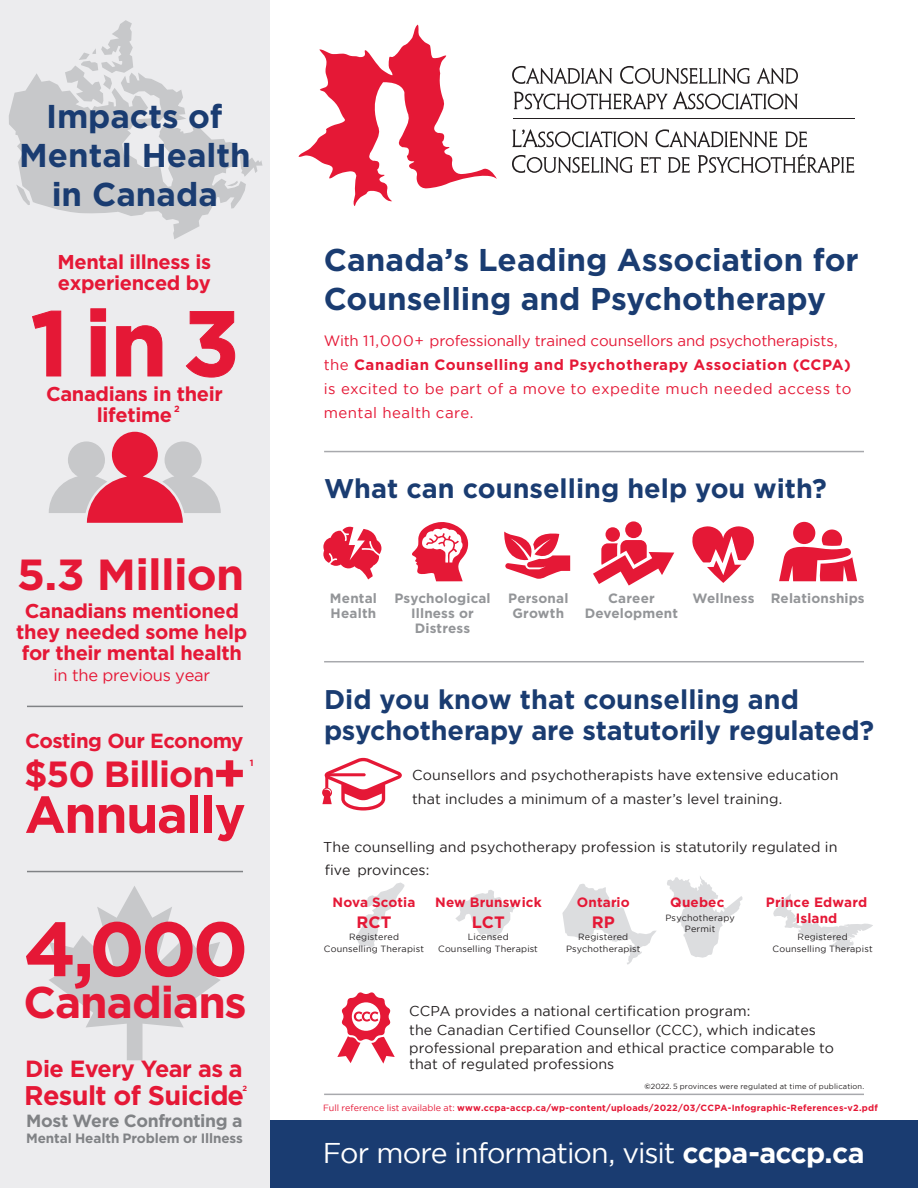
<style>
.page{position:relative;width:918px;height:1188px;background:#fff}
.page>*{position:absolute;margin:0;border:0;box-sizing:border-box;transform-origin:0 0}
.t1{font:700 92.1px "Gotham";color:#e51836}
.t2{font:700 76.65px "Gotham";color:#e51836}
.t3{font:700 51.9px "Gotham";letter-spacing:-.03em;color:#e51836}
.t4{font:700 44.25px "Gotham";letter-spacing:-.025em;color:#e51836}
.t5{font:700 43.5px "Gotham";letter-spacing:-.015em;color:#e51836;scale:1.04 1}
.t6{font:700 36.45px "Gotham";letter-spacing:-.03em;color:#e51836}
.t7{font:700 33px/39px "Gotham";color:#1a3c71;text-align:center}
.t8{font:700 31.5px/39px "Gotham";color:#1a3c71}
.t9{font:28.5px "Gotham";letter-spacing:-.035em;color:#fff}
.t10{font:700 27px/31.5px "Gotham";color:#1a3c71}
.t11{font:700 27px "Gotham";letter-spacing:-.025em;color:#e51836}
.t12{font:700 23.4px "Gotham";letter-spacing:-.02em;color:#e51836}
.t13{font:700 20.4px "Gotham";letter-spacing:-.02em;color:#e51836}
.t14{font:700 20.1px/21px "Gotham";letter-spacing:-.02em;color:#e51836;text-align:center}
.t15{font:700 17.7px "Gotham";letter-spacing:-.025em;color:#808285}
.t16{font:16.5px "Gotham";letter-spacing:-.02em;color:#e51836}
.t17{font:700 16.5px "Gotham";letter-spacing:.01em;color:#e51836}
.t18{font:15px/24px "Gotham";letter-spacing:.01em;color:#e51836}
.t19{font:14.25px/24px "Gotham";letter-spacing:.005em;color:#231f20}
.t20{font:700 13.5px/15px "Gotham";letter-spacing:.01em;color:#939598;text-align:center}
.t21{font:700 13.5px/16.2px "Gotham";letter-spacing:.01em;color:#e51836;text-align:center}
.t22{font:700 13.5px "Gotham";letter-spacing:-.01em;color:#808285}
.t23{font:9px/12px "Gotham";letter-spacing:.02em;color:#231f20;text-align:center}
.t24{font:700 9px "Gotham";letter-spacing:.025em;color:#e51836}
.t25{font:7.5px "Gotham";letter-spacing:.02em;color:#231f20}
.t26{font:700 7.5px "Gotham";color:#e51836}
.s1{font-size:52.8px}
.s2{font-weight:700}
.s3{font-weight:400}
</style>
<div class="page">
<div style="left:255px;top:1120px;width:663px;height:68px;background:#1a3c71"></div>
<div style="left:601px;top:543px;width:23px;height:26px;background:#e51836;border-radius:6px"></div>
<div style="left:617px;top:537px;width:33px;height:36px;background:#fff;border-radius:10px"></div>
<div style="left:606px;top:527px;width:14px;height:15px;background:#e51836;border-radius:50%"></div>
<div style="left:625px;top:521px;width:17px;height:17px;background:#e51836;border-radius:50%"></div>
<div style="left:620px;top:540px;width:27px;height:30px;background:#e51836;border-radius:6px"></div>
<div style="left:0;top:0;width:270px;height:1188px;background:#ececee"></div>
<svg style="left:9px;top:20px;width:253px;height:219px"></svg>
<hr style="left:514px;top:119px;width:341px;height:1px;background:#231f20">
<svg style="left:512px;top:66px;width:286px;height:43px"></svg>
<svg style="left:512px;top:129px;width:342px;height:44px"></svg>
<svg style="left:299px;top:25px;width:198px;height:181px"></svg>
<svg style="left:32px;top:310px;width:30px;height:67px"></svg>
<svg style="left:90px;top:308px;width:16px;height:69px"></svg>
<svg style="left:116px;top:325px;width:47px;height:52px"></svg>
<svg style="left:185px;top:311px;width:50px;height:67px"></svg>
<svg style="left:49px;top:432px;width:172px;height:91px"></svg>
<hr style="left:27px;top:706px;width:216px;height:1px;background:#808285">
<hr style="left:324px;top:451px;width:540px;height:1px;background:#a8a9ad">
<hr style="left:27px;top:871px;width:216px;height:1px;background:#808285">
<svg style="left:49px;top:886px;width:171px;height:174px"></svg>
<svg style="left:692px;top:526px;width:62px;height:57px"></svg>
<svg style="left:779px;top:522px;width:78px;height:59px"></svg>
<svg style="left:504px;top:532px;width:66px;height:47px"></svg>
<svg style="left:593px;top:551px;width:81px;height:35px"></svg>
<svg style="left:323px;top:526px;width:58px;height:53px"></svg>
<svg style="left:412px;top:522px;width:56px;height:59px"></svg>
<svg style="left:322px;top:758px;width:80px;height:53px"></svg>
<svg style="left:562px;top:884px;width:94px;height:81px"></svg>
<svg style="left:667px;top:876px;width:76px;height:82px"></svg>
<svg style="left:357px;top:883px;width:48px;height:65px"></svg>
<svg style="left:455px;top:890px;width:60px;height:50px"></svg>
<svg style="left:773px;top:894px;width:100px;height:57px"></svg>
<hr style="left:324px;top:1094px;width:540px;height:1px;background:#a8a9ad">
<hr style="left:324px;top:661px;width:540px;height:1px;background:#a8a9ad">
<svg style="left:337px;top:992px;width:58px;height:72px"></svg>
<h3 class="t7" style="left:19px;top:96px;width:233px">Impacts of<br>Mental Health in Canada</h3>
<h3 class="t14" style="left:58px;top:251px;width:155px;text-align:left">Mental illness is experienced by</h3>
<h1 class="t1" style="left:30px;top:290px;width:211px">1in 3</h1>
<h3 class="t14" style="left:46px;top:383px;width:178px">Canadians in their lifetime</h3>
<p class="t24" style="left:174px;top:403px;width:7px">2</p>
<h3 class="t5" style="left:17px;top:549px;width:220px">5.3 Million</h3>
<h3 class="t14" style="left:16px;top:600px;width:233px">Canadians mentioned they needed some help for their mental health</h3>
<p class="t16" style="left:54px;top:666px;width:158px">in the previous year</p>
<h3 class="t13" style="left:25px;top:729px;width:220px">Costing Our Economy</h3>
<p class="t24" style="left:250px;top:757px;width:5px">1</p>
<h3 class="t6" style="left:24px;top:753px;width:224px">$50 Billion<span class="s1">+</span></h3>
<h3 class="t3" style="left:25px;top:785px;width:223px">Annually</h3>
<h2 class="t2" style="left:24px;top:905px;width:226px">4,000</h2>
<h3 class="t4" style="left:23px;top:977px;width:225px">Canadians</h3>
<h3 class="t12" style="left:25px;top:1055px;width:219px">Die Every Year as a</h3>
<h3 class="t11" style="left:24px;top:1080px;width:221px">Result of Suicide</h3>
<p class="t26" style="left:242px;top:1084px;width:6px">2</p>
<p class="t15" style="left:26px;top:1111px;width:218px">Most Were Confronting a</p>
<p class="t22" style="left:26px;top:1130px;width:218px">Mental Health Problem or Illness</p>
<h3 class="t8" style="left:324px;top:240px;width:536px">Canada’s Leading Association for<br>Counselling and Psychotherapy</h3>
<p class="t18" style="left:324px;top:329px;width:529px">With 11,000+ professionally trained counsellors and psychotherapists, the <span class="s2">Canadian Counselling and Psychotherapy Association (CCPA) </span>is excited to be part of a move to expedite much needed access to mental health care.</p>
<h3 class="t10" style="left:324px;top:472px;width:504px">What can counselling help you with?</h3>
<p class="t20" style="left:330px;top:591px;width:49px;text-align:left">Mental<br>Health</p>
<p class="t20" style="left:394px;top:591px;width:98px">Psychological<br>Illness or<br>Distress</p>
<p class="t20" style="left:508px;top:591px;width:62px">Personal</p>
<p class="t20" style="left:692px;top:591px;width:174px">Wellness Relationships</p>
<p class="t20" style="left:512px;top:606px;width:53px">Growth</p>
<p class="t20" style="left:585px;top:591px;width:95px">Career<br>Development</p>
<h3 class="t10" style="left:324px;top:683px;width:552px">Did you know that counselling and psychotherapy are statutorily regulated?</h3>
<p class="t19" style="left:412px;top:762px;width:428px">Counsellors and psychotherapists have extensive education that includes a minimum of a master’s level training.</p>
<p class="t19" style="left:323px;top:836px;width:516px;line-height:22.5px">The counselling and psychotherapy profession is statutorily regulated in five provinces:</p>
<p class="t21" style="left:766px;top:894px;width:103px">Prince Edward<br>Island</p>
<p class="t21" style="left:333px;top:894px;width:84px">Nova Scotia</p>
<p class="t17" style="left:357px;top:913px;width:36px">RCT</p>
<p class="t23" style="left:324px;top:931px;width:102px">Registered<br>Counselling Therapist</p>
<p class="t21" style="left:435px;top:894px;width:108px">New Brunswick</p>
<p class="t17" style="left:472px;top:913px;width:35px">LCT</p>
<p class="t23" style="left:438px;top:931px;width:101px">Licensed<br>Counselling Therapist</p>
<p class="t21" style="left:577px;top:894px;width:55px">Ontario</p>
<p class="t17" style="left:592px;top:913px;width:25px">RP</p>
<p class="t23" style="left:566px;top:931px;width:76px">Registered<br>Psychotherapist</p>
<p class="t21" style="left:670px;top:894px;width:56px">Quebec</p>
<p class="t23" style="left:665px;top:912px;width:71px;line-height:10.8px">Psychotherapy<br>Permit</p>
<p class="t23" style="left:773px;top:930px;width:102px">Registered<br>Counselling Therapist</p>
<p class="t19" style="left:409px;top:1001px;width:408px;line-height:19.5px">CCPA provides a national certification program:<br>the Canadian Certified Counsellor (CCC), which indicates</p>
<p class="t19" style="left:409px;top:1039px;width:426px;line-height:16.5px">professional preparation and ethical practice comparable to that of regulated professions</p>
<p class="t25" style="left:645px;top:1082px;width:221px"><span class="s2">©</span>2022. provinces were regulated at time of publication.</p>
<p class="t25" style="left:673px;top:1082px;width:6px">5</p>
<p class="t24" style="left:323px;top:1102px;width:556px"><span class="s3">Full reference list available at:</span> www.ccpa-accp.ca/wp-content/uploads/2022/03/CCPA-Infographic-References-v2.pdf</p>
<h3 class="t9" style="left:323px;top:1137px;width:543px">For more information, visit <span class="s2">ccpa-accp.ca</span></h3>
</div>
